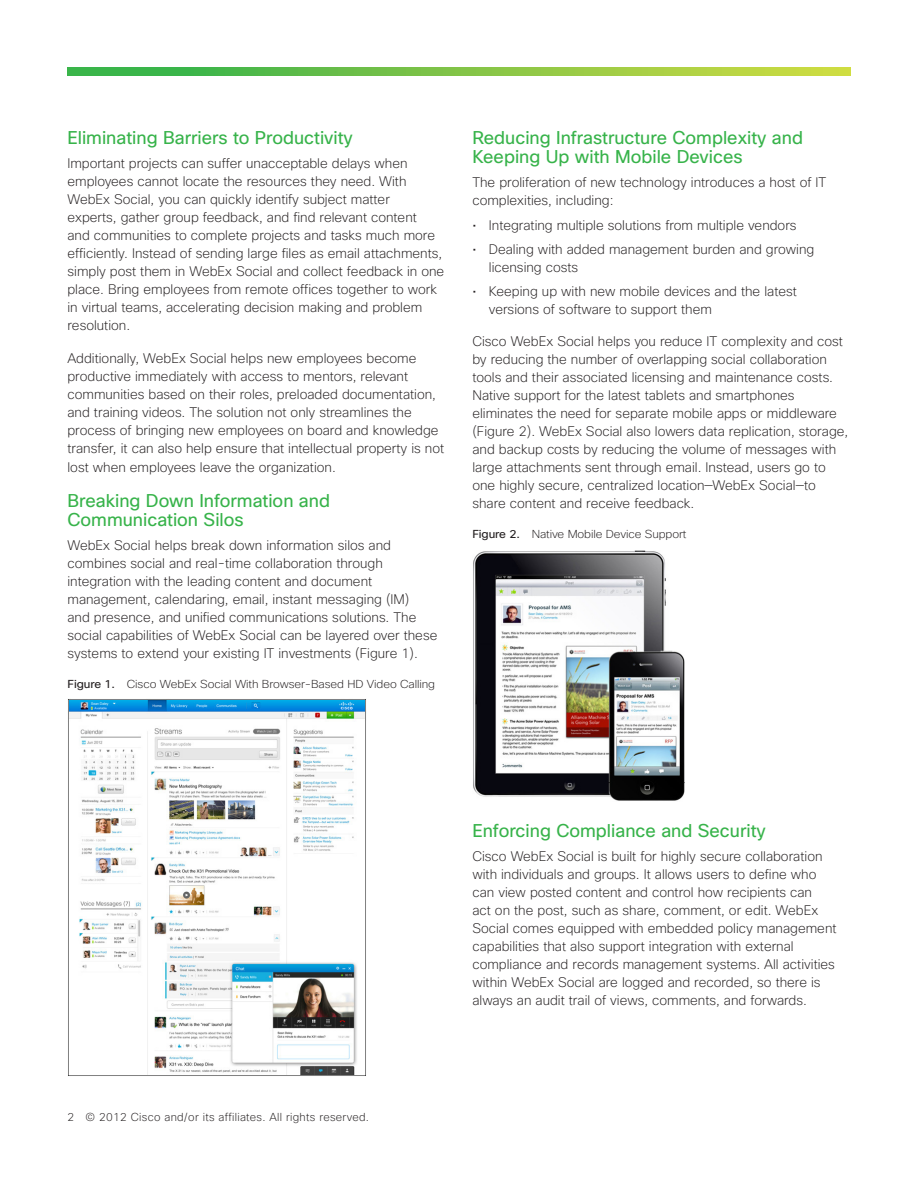
<style>
.page{position:relative;width:918px;height:1188px;background:#fff}
.page>*{position:absolute;margin:0;border:0;box-sizing:border-box;transform-origin:0 0}
.Subhead_1{font:18px/19.5px "Cisco Sans";color:#37b34a}
.Body_1{font:200 13.5px/18px "Cisco Sans";color:#231f20}
.Body_1_bullets{font:200 13.5px/18px "Cisco Sans";color:#231f20}
.Caption_head{font:200 11.25px "Cisco Sans";letter-spacing:-.01em;color:#231f20;scale:1.05 1}
.Folio{font:200 11.25px "Cisco Sans";letter-spacing:.025em;color:#231f20}
.s1{font-weight:400}
</style>
<div class="page">
<svg style="left:68px;top:68px;width:782px;height:8px;background:#7fc546"></svg>
<img style="left:68px;top:699px;width:299px;height:377px">
<img style="left:473px;top:550px;width:212px;height:251px">
<p class="Subhead_1" style="left:68px;top:128px;width:287px">Eliminating Barriers to Productivity</p>
<p class="Body_1" style="left:68px;top:154px;width:378px">Important projects can suffer unacceptable delays when employees cannot locate the resources they need. With WebEx Social, you can quickly identify subject matter<br>experts, gather group feedback, and find relevant content<br>and communities to complete projects and tasks much more efficiently. Instead of sending large files as email attachments, simply post them in WebEx Social and collect feedback in one place. Bring employees from remote offices together to work in virtual teams, accelerating decision making and problem resolution.</p>
<p class="Body_1" style="left:68px;top:349px;width:378px">Additionally, WebEx Social helps new employees become productive immediately with access to mentors, relevant communities based on their roles, preloaded documentation, and training videos. The solution not only streamlines the process of bringing new employees on board and knowledge transfer, it can also help ensure that intellectual property is not</p>
<p class="Body_1" style="left:68px;top:459px;width:270px">lost when employees leave the organization.</p>
<p class="Subhead_1" style="left:68px;top:491px;width:264px">Breaking Down Information and<br>Communication Silos</p>
<p class="Body_1" style="left:68px;top:537px;width:371px">WebEx Social helps break down information silos and combines social and real-time collaboration through integration with the leading content and document management, calendaring, email, instant messaging (IM)<br>and presence, and unified communications solutions. The social capabilities of WebEx Social can be layered over these systems to extend your existing IT investments (Figure 1).</p>
<p class="Caption_head" style="left:68px;top:677px;width:352px"><span class="s1">Figure 1.</span> Cisco WebEx Social With Browser-Based HD Video Calling</p>
<p class="Subhead_1" style="left:472px;top:128px;width:332px">Reducing Infrastructure Complexity and<br>Keeping Up with Mobile Devices</p>
<p class="Body_1" style="left:472px;top:174px;width:355px">The proliferation of new technology introduces a host of IT complexities, including:</p>
<p class="Body_1_bullets" style="left:472px;top:216px;width:326px">• Integrating multiple solutions from multiple vendors</p>
<p class="Body_1_bullets" style="left:489px;top:240px;width:327px;text-indent:-16px">• Dealing with added management burden and growing licensing costs</p>
<p class="Body_1_bullets" style="left:489px;top:282px;width:309px;text-indent:-16px">• Keeping up with new mobile devices and the latest versions of software to support them</p>
<p class="Body_1" style="left:472px;top:332px;width:377px">Cisco WebEx Social helps you reduce IT complexity and cost by reducing the number of overlapping social collaboration tools and their associated licensing and maintenance costs.<br>Native support for the latest tablets and smartphones eliminates the need for separate mobile apps or middleware (Figure 2). WebEx Social also lowers data replication, storage, and backup costs by reducing the volume of messages with large attachments sent through email. Instead, users go to one highly secure, centralized location—WebEx Social—to share content and receive feedback.</p>
<p class="Caption_head" style="left:472px;top:526px;width:205px"><span class="s1">Figure 2.</span> Native Mobile Device Support</p>
<p class="Folio" style="left:68px;top:1109px;width:303px">2 © 2012 Cisco and/or its affiliates. All rights reserved.</p>
<p class="Subhead_1" style="left:472px;top:821px;width:295px">Enforcing Compliance and Security</p>
<p class="Body_1" style="left:472px;top:847px;width:366px">Cisco WebEx Social is built for highly secure collaboration with individuals and groups. It allows users to define who can view posted content and control how recipients can<br>act on the post, such as share, comment, or edit. WebEx Social comes equipped with embedded policy management capabilities that also support integration with external compliance and records management systems. All activities within WebEx Social are logged and recorded, so there is always an audit trail of views, comments, and forwards.</p>
</div>
